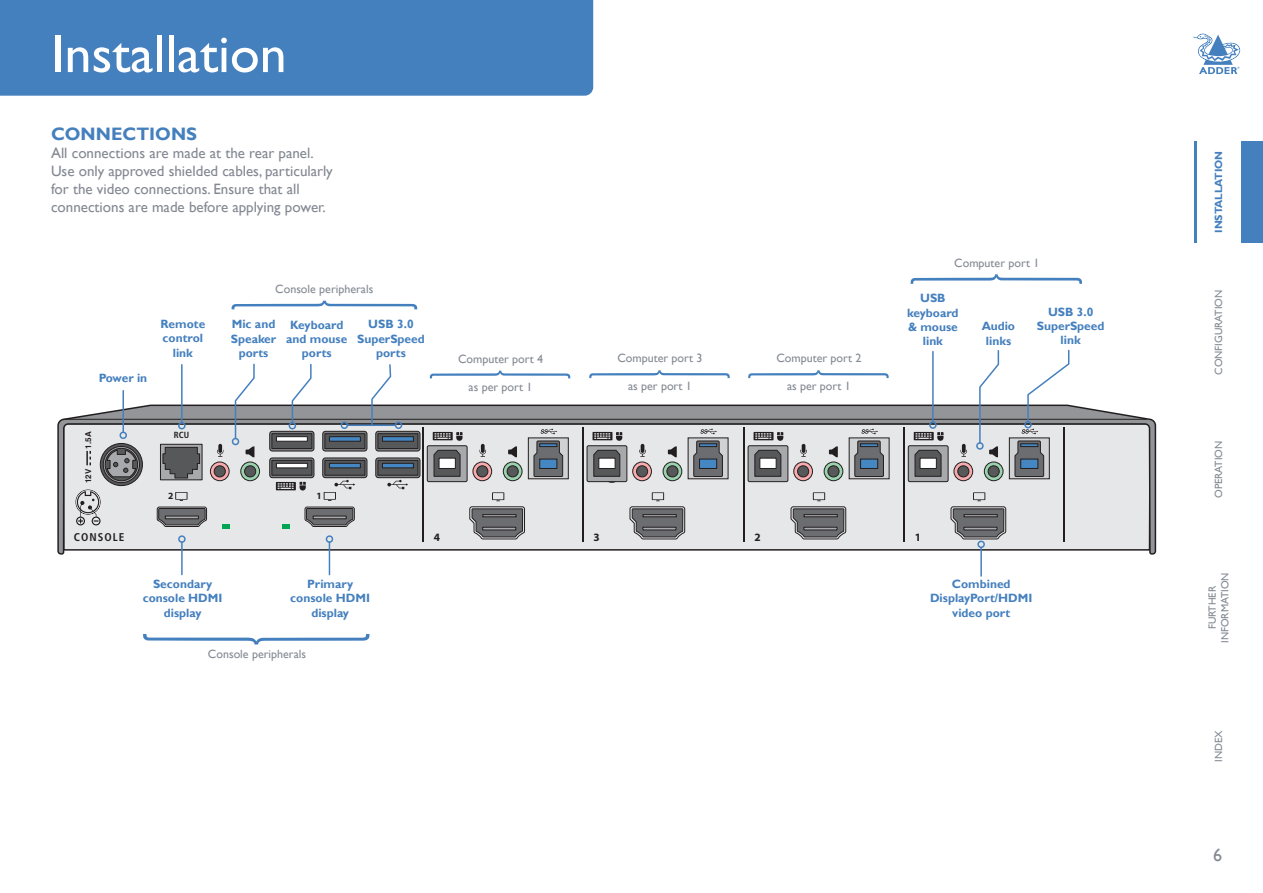
<style>
.page{position:relative;width:1263px;height:893px;background:#fff}
.page>*{position:absolute;margin:0;border:0;box-sizing:border-box;transform-origin:0 0}
.t1{font:54px "Gill Sans";color:#fff}
.t2{font:700 18px "Gill Sans";color:#4580be}
.t3{font:18px "Gill Sans";color:#838892}
.t4{font:15px/18px "Gill Sans";color:#838892}
.t5{font:700 12px/14.4px "Gill Sans";color:#4580be;text-align:center}
.t6{font:12px "Gill Sans";color:#838892}
.t7{font:700 condensed 11.25px "Frutiger";letter-spacing:.09em;color:#231f20}
.t8{font:700 11.25px "Myriad Pro";color:#231f20}
.t9{font:10.5px/12.6px "Gill Sans";color:#838892;text-align:center}
.t10{font:700 10.5px "Gill Sans";color:#4580be}
.t11{font:700 9.6px "Myriad Pro";color:#231f20}
.t12{font:700 condensed 8.85px "Frutiger";color:#231f20}
.t13{font:700 8.1px "Helvetica";color:#231f20}
</style>
<div class="page">
<svg style="left:1192px;top:34px;width:48px;height:40px"></svg>
<div style="left:1241px;top:141px;width:22px;height:102px;background:#4580be"></div>
<hr style="left:1194px;top:141px;width:2px;height:102px;background:#4580be">
<div style="left:0;top:0;width:593px;height:96px;background:#4580be"></div>
<hr style="left:329px;top:542px;width:1px;height:33px;background:#4580be">
<hr style="left:980px;top:547px;width:2px;height:29px;background:#4580be">
<svg style="left:232px;top:301px;width:185px;height:8px"></svg>
<hr style="left:181px;top:542px;width:2px;height:33px;background:#4580be">
<svg style="left:143px;top:634px;width:226px;height:10px"></svg>
<svg style="left:62px;top:349px;width:1085px;height:207px"></svg>
<div style="left:976px;top:442px;width:8px;height:8px;border:2px solid #4580be;border-radius:50%"></div>
<svg style="left:911px;top:274px;width:171px;height:10px"></svg>
<hr style="left:932px;top:352px;width:2px;height:70px;background:#4580be">
<div style="left:929px;top:421px;width:8px;height:8px;border:2px solid #4580be;border-radius:50%"></div>
<h1 class="t1" style="left:51px;top:23px;width:237px">Installation</h1>
<h2 class="t2" style="left:51px;top:123px;width:148px">CONNECTIONS</h2>
<p class="t4" style="left:51px;top:144px;width:283px">All connections are made at the rear panel.<br>Use only approved shielded cables, particularly for the video connections. Ensure that all connections are made before applying power.</p>
<p class="t5" style="left:99px;top:371px;width:50px">Power in</p>
<p class="t5" style="left:160px;top:317px;width:46px">Remote control link</p>
<p class="t6" style="left:275px;top:282px;width:100px">Console peripherals</p>
<p class="t5" style="left:231px;top:318px;width:47px">Mic and<br>Speaker ports</p>
<p class="t5" style="left:357px;top:318px;width:69px">USB 3.0<br>SuperSpeed ports</p>
<p class="t5" style="left:286px;top:318px;width:63px">Keyboard and mouse ports</p>
<p class="t6" style="left:458px;top:352px;width:87px">Computer port 4</p>
<p class="t6" style="left:469px;top:380px;width:65px">as per port 1</p>
<p class="t6" style="left:617px;top:351px;width:87px">Computer port 3</p>
<p class="t6" style="left:628px;top:379px;width:65px">as per port 1</p>
<p class="t6" style="left:776px;top:351px;width:87px">Computer port 2</p>
<p class="t6" style="left:787px;top:379px;width:65px">as per port 1</p>
<p class="t6" style="left:954px;top:256px;width:87px">Computer port 1</p>
<p class="t5" style="left:907px;top:291px;width:53px">USB keyboard &amp; mouse link</p>
<p class="t5" style="left:1037px;top:305px;width:69px">USB 3.0<br>SuperSpeed link</p>
<p class="t5" style="left:982px;top:319px;width:35px">Audio links</p>
<p class="t13" style="left:83px;top:448px;width:19px;rotate:-90deg">1.5A</p>
<p class="t13" style="left:83px;top:483px;width:16px;rotate:-90deg">12V</p>
<p class="t7" style="left:74px;top:531px;width:52px">CONSOLE</p>
<p class="t12" style="left:174px;top:430px;width:17px">RCU</p>
<p class="t11" style="left:168px;top:490px;width:7px">2</p>
<p class="t11" style="left:317px;top:490px;width:7px">1</p>
<p class="t5" style="left:143px;top:577px;width:81px">Secondary console HDMI display</p>
<p class="t5" style="left:290px;top:577px;width:81px">Primary console HDMI display</p>
<p class="t6" style="left:208px;top:647px;width:100px">Console peripherals</p>
<p class="t8" style="left:434px;top:531px;width:8px">4</p>
<p class="t8" style="left:593px;top:531px;width:8px">3</p>
<p class="t8" style="left:754px;top:531px;width:8px">2</p>
<p class="t8" style="left:915px;top:531px;width:8px">1</p>
<p class="t5" style="left:930px;top:577px;width:104px">Combined<br>DisplayPort/HDMI video port</p>
<p class="t10" style="left:1212px;top:233px;width:84px;rotate:-90deg">INSTALLATION</p>
<p class="t9" style="left:1212px;top:375px;width:87px;rotate:-90deg">CONFIGURATION</p>
<p class="t9" style="left:1212px;top:498px;width:59px;rotate:-90deg">OPERATION</p>
<p class="t9" style="left:1206px;top:643px;width:72px;rotate:-90deg">FURTHER<br>INFORMATION</p>
<p class="t9" style="left:1212px;top:762px;width:33px;rotate:-90deg">INDEX</p>
<h2 class="t3" style="left:1213px;top:844px;width:10px">6</h2>
</div>
